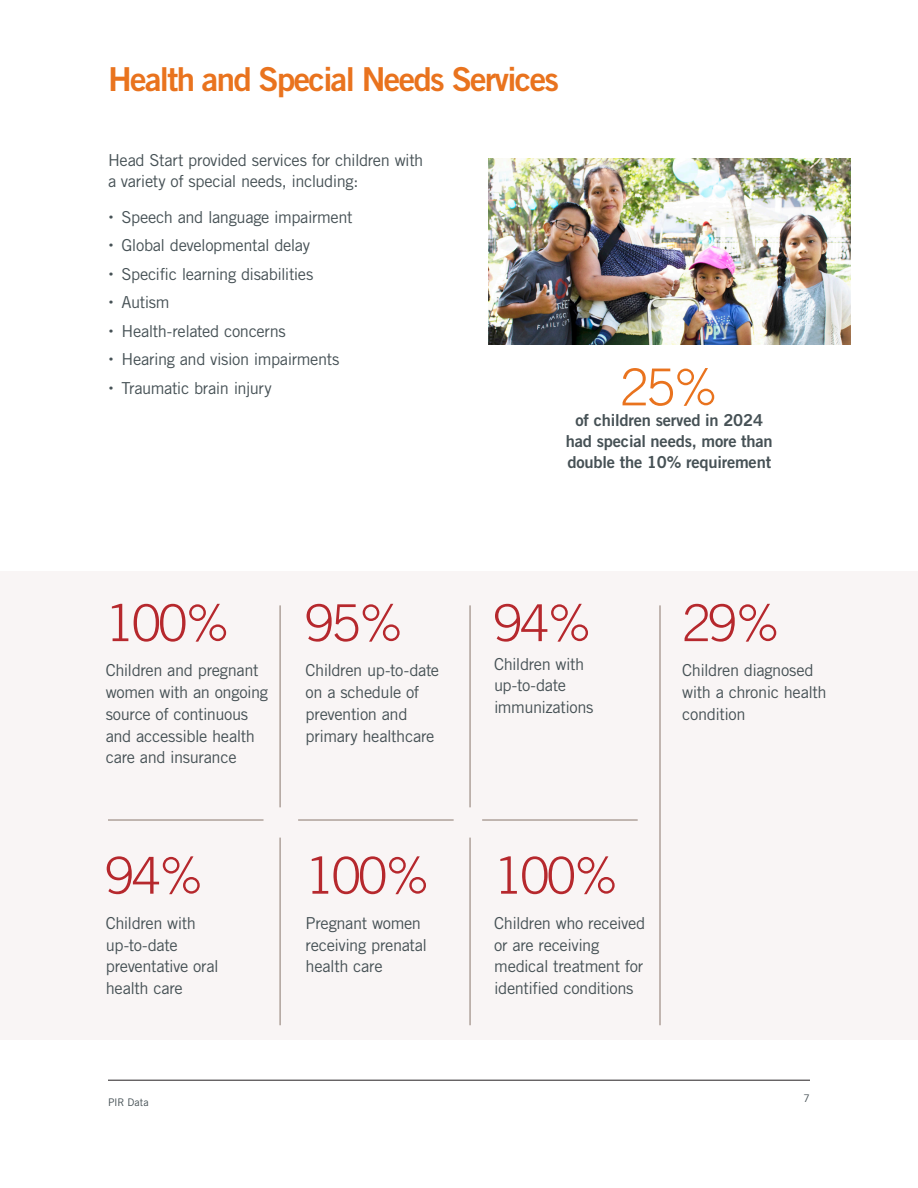
<style>
.page{position:relative;width:918px;height:1188px;background:#fff}
.page>*{position:absolute;margin:0;border:0;box-sizing:border-box;transform-origin:0 0}
.p_body{font:300 51px "Trade Gothic LT Std";letter-spacing:-.04em;color:#b6282d}
.p_infographic_number{font:300 51px "Trade Gothic LT Std";color:#e9731e}
.L_bullets{font:300 51px "Trade Gothic LT Std";color:#b6282d}
.h2_subhead_orange{font:33px "Trade Gothic LT Std Bd 2";letter-spacing:-.05em;color:#e9731e}
.p_body-2{font:16.5px/21.8px "Trade Gothic LT Std";letter-spacing:-.025em;color:#465155}
.L_bullets-2{font:16.5px/21.8px "Trade Gothic LT Std";letter-spacing:-.025em;color:#465155}
.p_call_out{font:16.5px/21px "Trade Gothic LT Std Bd 2";letter-spacing:-.01em;color:#465155;text-align:center}
.t1{font:10.5px "Trade Gothic LT Std";color:#465155}
</style>
<div class="page">
<hr style="left:108px;top:1080px;width:702px;height:1px;background:#231f20">
<img style="left:488px;top:159px;width:362px;height:185px">
<div style="left:0;top:571px;width:918px;height:469px;background:#f9f5f5"></div>
<hr style="left:279px;top:605px;width:2px;height:202px;background:#afa19a">
<hr style="left:279px;top:838px;width:2px;height:187px;background:#afa19a">
<hr style="left:469px;top:605px;width:2px;height:202px;background:#afa19a">
<hr style="left:659px;top:605px;width:2px;height:420px;background:#afa19a">
<hr style="left:108px;top:819px;width:156px;height:2px;background:#afa19a">
<hr style="left:482px;top:819px;width:156px;height:2px;background:#afa19a">
<hr style="left:298px;top:819px;width:156px;height:2px;background:#afa19a">
<hr style="left:469px;top:838px;width:2px;height:187px;background:#afa19a">
<p class="h2_subhead_orange" style="left:108px;top:59px;width:453px">Health and Special Needs Services</p>
<p class="p_body-2" style="left:108px;top:149px;width:317px">Head Start provided services for children with a variety of special needs, including:</p>
<p class="p_body-2" style="left:122px;top:206px;width:233px">Speech and language impairment</p>
<p class="p_body-2" style="left:122px;top:234px;width:190px">Global developmental delay</p>
<p class="p_body-2" style="left:122px;top:263px;width:194px">Specific learning disabilities</p>
<p class="p_body-2" style="left:122px;top:291px;width:50px">Autism</p>
<p class="p_body-2" style="left:122px;top:320px;width:166px">Health-related concerns</p>
<p class="p_body-2" style="left:122px;top:348px;width:220px">Hearing and vision impairments</p>
<p class="p_body-2" style="left:122px;top:377px;width:152px">Traumatic brain injury</p>
<p class="p_infographic_number" style="left:620px;top:357px;width:100px">25%</p>
<p class="p_call_out" style="left:566px;top:410px;width:208px">of children served in 2024 had special needs, more than double the 10% requirement</p>
<p class="p_body" style="left:106px;top:593px;width:126px">100%</p>
<p class="p_body-2" style="left:106px;top:659px;width:164px">Children and pregnant women with an ongoing source of continuous and accessible health care and insurance</p>
<p class="p_body" style="left:106px;top:845px;width:100px">94%</p>
<p class="p_body-2" style="left:106px;top:912px;width:115px">Children with up-to-date preventative oral health care</p>
<p class="p_body" style="left:306px;top:593px;width:100px">95%</p>
<p class="p_body-2" style="left:306px;top:659px;width:135px">Children up-to-date on a schedule of prevention and primary healthcare</p>
<p class="p_body" style="left:306px;top:845px;width:126px">100%</p>
<p class="p_body-2" style="left:306px;top:912px;width:123px">Pregnant women receiving prenatal health care</p>
<p class="t1" style="left:108px;top:1096px;width:42px">PIR Data</p>
<p class="L_bullets" style="left:494px;top:593px;width:100px">94%</p>
<p class="p_body-2" style="left:494px;top:653px;width:101px">Children with up-to-date immunizations</p>
<p class="p_body" style="left:682px;top:593px;width:100px">29%</p>
<p class="p_body-2" style="left:682px;top:659px;width:146px">Children diagnosed with a chronic health condition</p>
<p class="p_body" style="left:494px;top:845px;width:126px">100%</p>
<p class="L_bullets-2" style="left:494px;top:912px;width:153px">Children who received or are receiving medical treatment for identified conditions</p>
<p class="t1" style="left:804px;top:1092px;width:8px">7</p>
</div>
